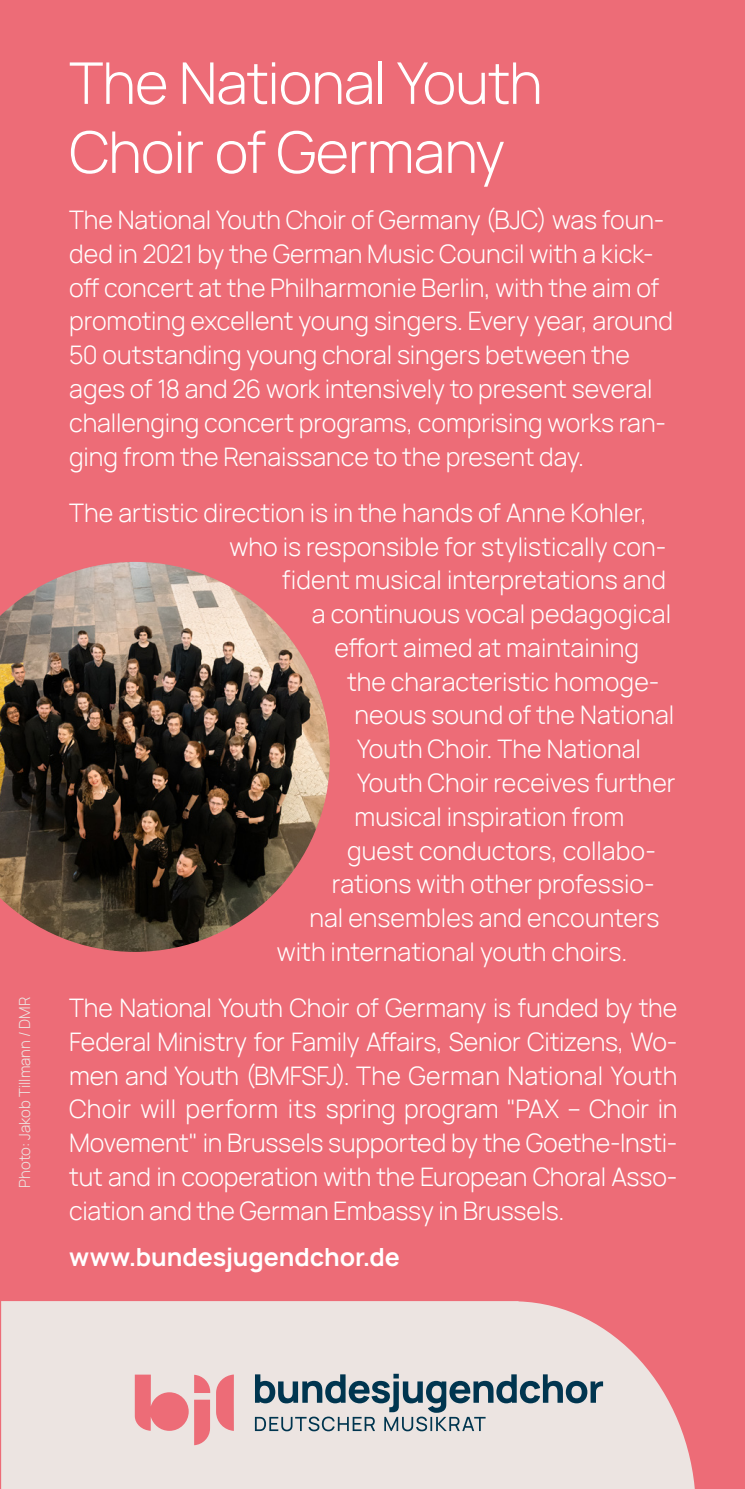
<style>
.page{position:relative;width:745px;height:1489px;background:#fff}
.page>*{position:absolute;margin:0;border:0;box-sizing:border-box;transform-origin:0 0}
.t1{font:300 57.5px/69px "Manrope";letter-spacing:-.02em;color:#fff}
.t2{font:300 25px/33.8px "Manrope";color:#fff}
.t3{font:700 25px "Manrope";letter-spacing:-.005em;color:#fff}
.t4{font:300 15px "Manrope";color:#ece4e1}
</style>
<div class="page">
<div style="left:0;top:0;width:744px;height:1488px;background:#ed6c77"></div>
<svg style="left:1px;top:1301px;width:694px;height:187px;background:#ecdad8"></svg>
<svg style="left:255px;top:1373px;width:347px;height:58px;background:#abb3b8"></svg>
<svg style="left:135px;top:1374px;width:99px;height:70px"></svg>
<img style="left:0;top:562px;width:330px;height:389px">
<p class="t4" style="left:14px;top:1187px;width:192px;rotate:-90deg">Photo: Jakob Tillmann / DMR</p>
<h1 class="t1" style="left:69px;top:46px;width:474px">The National Youth<br>Choir of Germany</h1>
<p class="t2" style="left:69px;top:202px;width:605px">The National Youth Choir of Germany (BJC) was foun&shy;ded in 2021 by the German Music Council with a kick&shy;off concert at the Philharmonie Berlin, with the aim of promoting excellent young singers. Every year, around 50 outstanding young choral singers between the ages of 18 and 26 work intensively to present several challenging concert programs, comprising works ran&shy;ging from the Renaissance to the present day.</p>
<p class="t2" style="left:69px;top:494px;width:579px">The artistic direction is in the hands of Anne Kohler,</p>
<p class="t2" style="left:229px;top:528px;width:438px">who is responsible for stylistically con-</p>
<p class="t2" style="left:282px;top:562px;width:385px">fident musical interpretations and</p>
<p class="t2" style="left:312px;top:596px;width:360px">a continuous vocal pedagogical</p>
<p class="t2" style="left:334px;top:629px;width:306px">effort aimed at maintaining</p>
<p class="t2" style="left:347px;top:663px;width:314px">the characteristic homoge-</p>
<p class="t2" style="left:354px;top:697px;width:321px">neous sound of the National</p>
<p class="t2" style="left:357px;top:731px;width:285px">Youth Choir. The National</p>
<p class="t2" style="left:357px;top:764px;width:320px">Youth Choir receives further</p>
<p class="t2" style="left:354px;top:798px;width:271px">musical inspiration from</p>
<p class="t2" style="left:347px;top:832px;width:310px">guest conductors, collabo-</p>
<p class="t2" style="left:332px;top:866px;width:324px">rations with other professio-</p>
<p class="t2" style="left:309px;top:899px;width:351px">nal ensembles and encounters</p>
<p class="t2" style="left:277px;top:933px;width:351px">with international youth choirs.</p>
<p class="t2" style="left:69px;top:989px;width:609px;text-align:justify">The National Youth Choir of Germany is funded by the Federal Ministry for Family Affairs, Senior Citizens, Wo&shy;men and Youth (BMFSFJ). The German National Youth Choir will perform its spring program "PAX – Choir in Movement" in Brussels supported by the Goethe-Insti&shy;tut and in cooperation with the European Choral Asso&shy;ciation and the German Embassy in Brussels.</p>
<p class="t3" style="left:69px;top:1235px;width:332px">www.bundesjugendchor.de</p>
</div>
